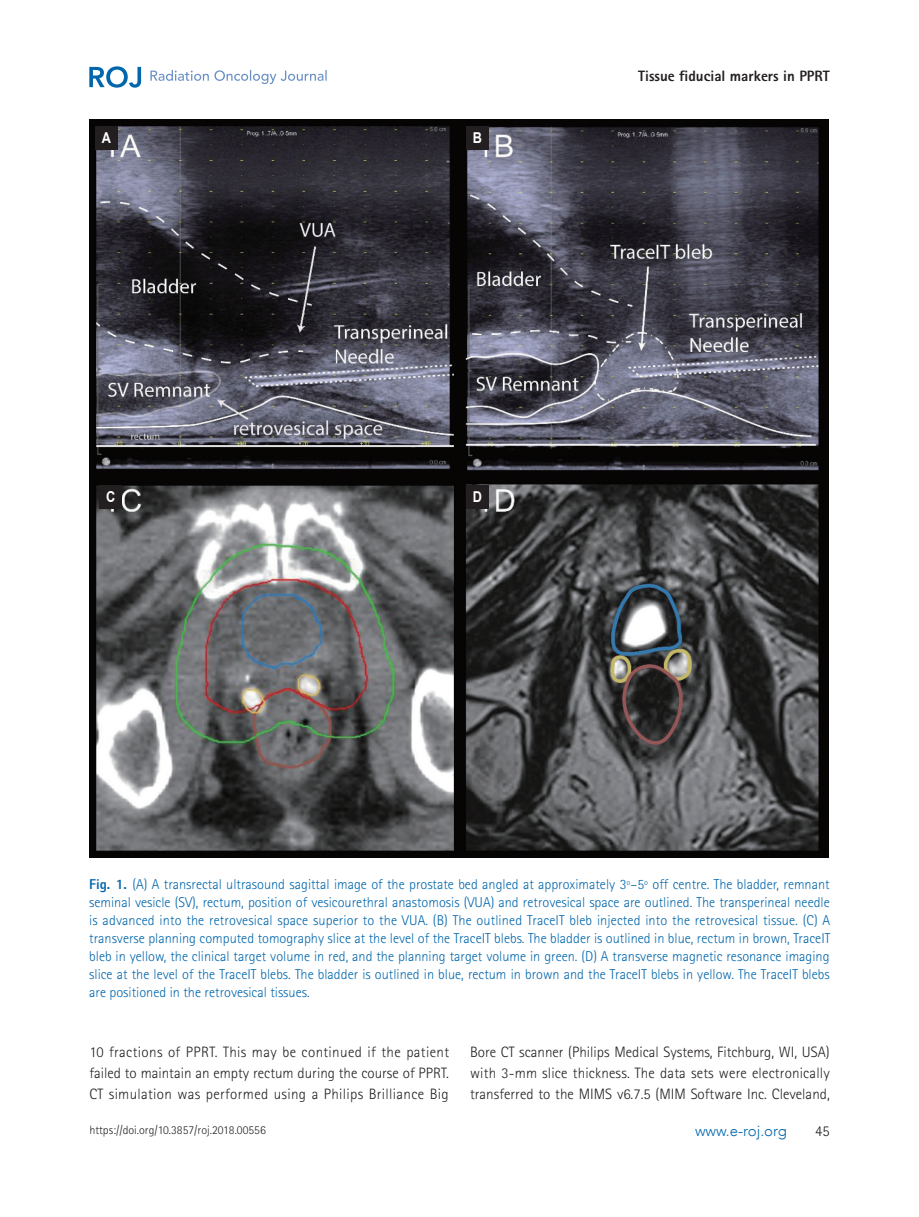
<style>
.page{position:relative;width:919px;height:1217px;background:#fff}
.page>*{position:absolute;margin:0;border:0;box-sizing:border-box;transform-origin:0 0}
.본문첫줄없는것{font:300 15px/21px "Rotis Sans Serif";letter-spacing:.015em;color:#231f20;text-align:justify}
.t1{font:800 15px "Rotis Sans Serif";color:#231f20}
.t2{font:300 15px "Avenir LT";color:#0166ac}
.A{font:700 15px "Arial";color:#fff;scale:.85 1}
.저자명{font:300 15px "Rotis Sans Serif";color:#231f20}
.표제목{font:300 14.25px/18px "Rotis Sans Serif";color:#0166ac;text-align:justify}
.t3{font:300 12px "Rotis Sans Serif";color:#231f20}
.s1{font-weight:800}
</style>
<div class="page">
<svg style="left:89px;top:66px;width:52px;height:22px"></svg>
<svg style="left:150px;top:70px;width:176px;height:14px"></svg>
<img style="left:89px;top:119px;width:739px;height:738px">
<div style="left:95px;top:126px;width:22px;height:24px;background:#231f20"></div>
<div style="left:99px;top:485px;width:23px;height:23px;background:#231f20"></div>
<div style="left:466px;top:126px;width:22px;height:24px;background:#231f20"></div>
<div style="left:466px;top:485px;width:22px;height:23px;background:#231f20"></div>
<p class="A" style="left:102px;top:128px;width:12px">A</p>
<p class="A" style="left:106px;top:486px;width:12px">C</p>
<p class="A" style="left:473px;top:128px;width:12px">B</p>
<p class="A" style="left:473px;top:486px;width:12px">D</p>
<p class="t1" style="left:638px;top:67px;width:193px">Tissue fiducial markers in PPRT</p>
<p class="표제목" style="left:89px;top:874px;width:742px"><span class="s1">Fig. 1.</span> (A) A transrectal ultrasound sagittal image of the prostate bed angled at approximately 3º–5º off centre. The bladder, remnant seminal vesicle (SV), rectum, position of vesicourethral anastomosis (VUA) and retrovesical space are outlined. The transperineal needle is advanced into the retrovesical space superior to the VUA. (B) The outlined TraceIT bleb injected into the retrovesical tissue. (C) A transverse planning computed tomography slice at the level of the TraceIT blebs. The bladder is outlined in blue, rectum in brown, TraceIT bleb in yellow, the clinical target volume in red, and the planning target volume in green. (D) A transverse magnetic resonance imaging slice at the level of the TraceIT blebs. The bladder is outlined in blue, rectum in brown and the TraceIT blebs in yellow. The TraceIT blebs are positioned in the retrovesical tissues.</p>
<p class="본문첫줄없는것" style="left:89px;top:1040px;width:361px">10 fractions of PPRT. This may be continued if the patient failed to maintain an empty rectum during the course of PPRT.<br>CT simulation was performed using a Philips Brilliance Big</p>
<p class="본문첫줄없는것" style="left:470px;top:1040px;width:361px">Bore CT scanner (Philips Medical Systems, Fitchburg, WI, USA) with 3-mm slice thickness. The data sets were electronically transferred to the MIMS v6.7.5 (MIM Software Inc. Cleveland,</p>
<p class="t3" style="left:89px;top:1122px;width:178px">https://doi.org/10.3857/roj.2018.00556</p>
<p class="t2" style="left:695px;top:1121px;width:94px">www.e-roj.org</p>
<p class="저자명" style="left:815px;top:1122px;width:16px">45</p>
</div>
